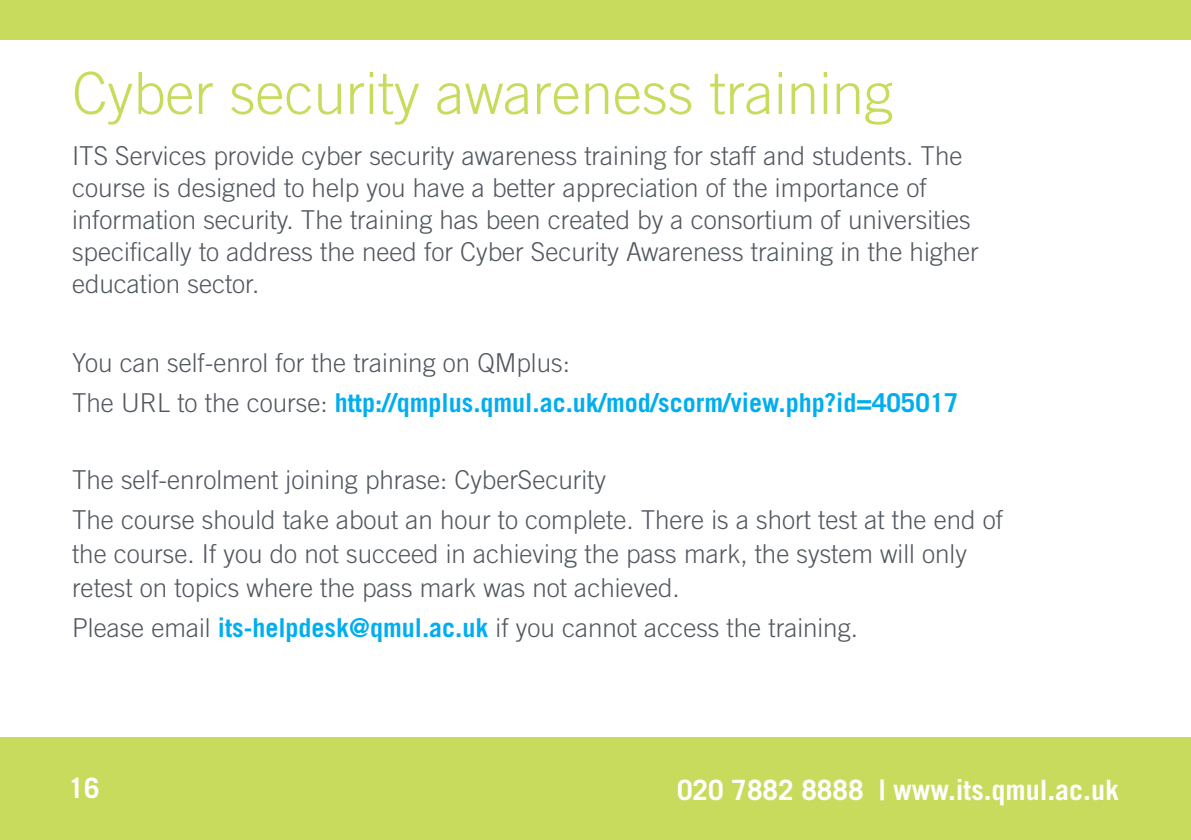
<style>
.page{position:relative;width:1191px;height:840px;background:#fff}
.page>*{position:absolute;margin:0;border:0;box-sizing:border-box;transform-origin:0 0}
.t1{font:300 58px "Trade Gothic";color:#c8db5c}
.t2{font:700 28px "Trade Gothic";color:#fff}
.t3{font:300 26px/32px "Trade Gothic";color:#535860}
.s1{font-weight:700;color:#00aeef}
</style>
<div class="page">
<div style="left:0;top:737px;width:1191px;height:102px;background:#c8db5c"></div>
<div style="left:0;top:0;width:1191px;height:40px;background:#c8db5c"></div>
<h1 class="t1" style="left:72px;top:72px;width:822px">Cyber security awareness training</h1>
<p class="t3" style="left:72px;top:141px;width:908px">ITS Services provide cyber security awareness training for staff and students. The course is designed to help you have a better appreciation of the importance of information security. The training has been created by a consortium of universities specifically to address the need for Cyber Security Awareness training in the higher education sector.</p>
<p class="t3" style="left:72px;top:345px;width:888px;line-height:39.6px">You can self-enrol for the training on QMplus:<br>The URL to the course: <span class="s1">http://qmplus.qmul.ac.uk/mod/scorm/view.php?id=405017</span></p>
<p class="t3" style="left:72px;top:462px;width:932px;line-height:39.6px">The self-enrolment joining phrase: CyberSecurity<br>The course should take about an hour to complete. There is a short test at the end of</p>
<p class="t3" style="left:72px;top:538px;width:896px;line-height:34px">the course. If you do not succeed in achieving the pass mark, the system will only retest on topics where the pass mark was not achieved.</p>
<p class="t3" style="left:72px;top:613px;width:787px">Please email <span class="s1">its-helpdesk@qmul.ac.uk</span> if you cannot access the training.</p>
<p class="t2" style="left:69px;top:776px;width:33px">16</p>
<p class="t2" style="left:677px;top:779px;width:443px">020 7882 8888 | www.its.qmul.ac.uk</p>
</div>
